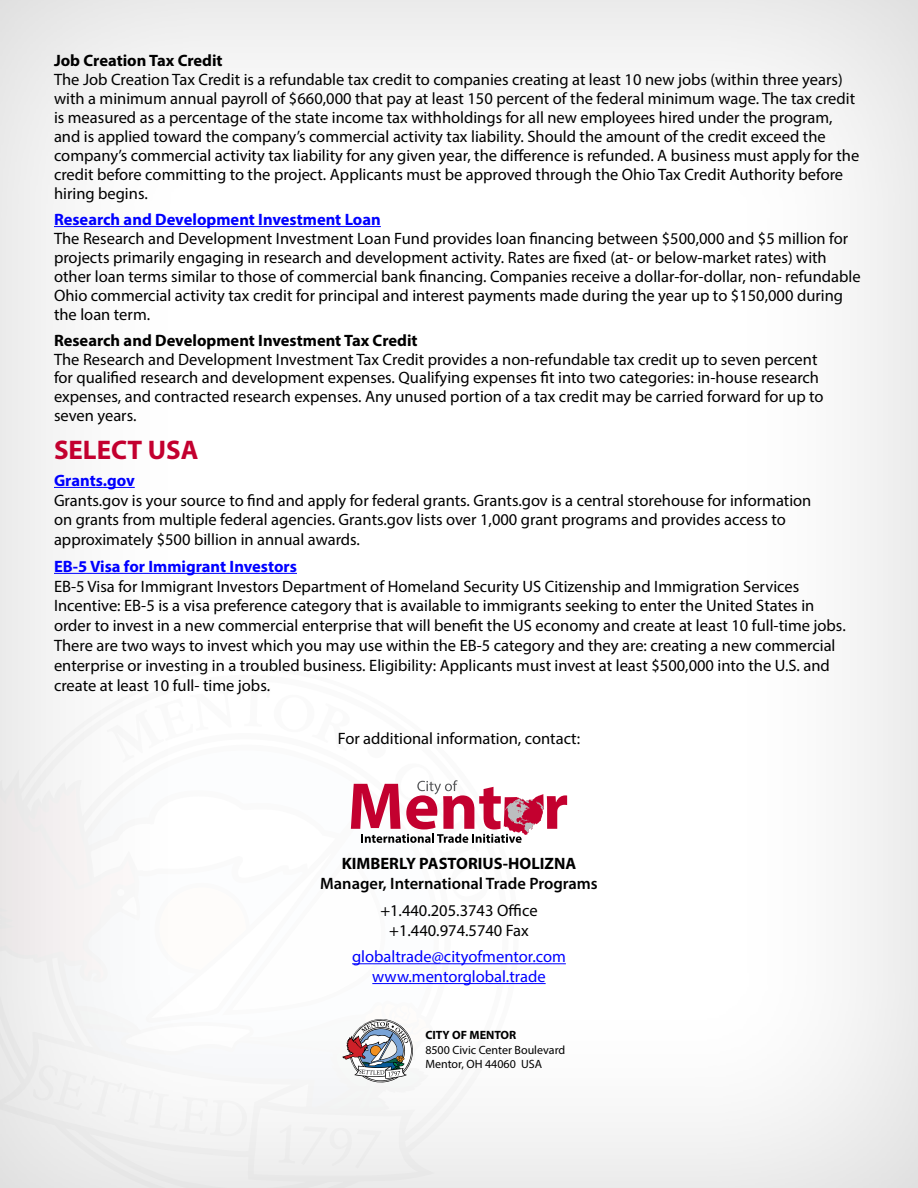
<style>
.page{position:relative;width:918px;height:1188px;background:#fff}
.page>*{position:absolute;margin:0;border:0;box-sizing:border-box;transform-origin:0 0}
.t1{font:700 27px "Myriad Pro";color:#c3002f}
.t2{font:16.5px/18.9px "Myriad Pro";color:#000}
.t3{font:600 16.5px/19.8px "Myriad Pro";color:#000;text-align:center}
.t4{font:16.5px/19.8px "Myriad Pro";color:#00f;text-align:center}
.t5{font:12px/14.4px "Myriad Pro";color:#000}
.s1{font-weight:700}
.s2{font-weight:700;color:#00f}
</style>
<div class="page">
<div style="left:0;top:0;width:918px;height:1188px;background:#000;opacity:.17"></div>
<svg style="left:0;top:666px;width:525px;height:522px;fill:#eee"></svg>
<hr style="left:54px;top:226px;width:327px;height:1px;background:#00f">
<hr style="left:54px;top:487px;width:81px;height:1px;background:#00f">
<hr style="left:54px;top:573px;width:243px;height:1px;background:#00f">
<svg style="left:0;top:687px;width:567px;height:482px"></svg>
<p class="t2" style="left:54px;top:51px;width:807px"><span class="s1">Job Creation Tax Credit<br></span>The Job Creation Tax Credit is a refundable tax credit to companies creating at least 10 new jobs (within three years) with a minimum annual payroll of $660,000 that pay at least 150 percent of the federal minimum wage. The tax credit is measured as a percentage of the state income tax withholdings for all new employees hired under the program, and is applied toward the company’s commercial activity tax liability. Should the amount of the credit exceed the company’s commercial activity tax liability for any given year, the difference is refunded. A business must apply for the credit before committing to the project. Applicants must be approved through the Ohio Tax Credit Authority before hiring begins.</p>
<p class="t2" style="left:54px;top:210px;width:808px"><span class="s2">Research and Development Investment Loan<br></span>The Research and Development Investment Loan Fund provides loan financing between $500,000 and $5 million for projects primarily engaging in research and development activity. Rates are fixed (at- or below-market rates) with other loan terms similar to those of commercial bank financing. Companies receive a dollar-for-dollar, non- refundable Ohio commercial activity tax credit for principal and interest payments made during the year up to $150,000 during the loan term.</p>
<p class="t2" style="left:54px;top:330px;width:771px"><span class="s1">Research and Development Investment Tax Credit<br></span>The Research and Development Investment Tax Credit provides a non-refundable tax credit up to seven percent for qualified research and development expenses. Qualifying expenses fit into two categories: in-house research expenses, and contracted research expenses. Any unused portion of a tax credit may be carried forward for up to seven years.</p>
<p class="t1" style="left:54px;top:433px;width:146px">SELECT USA</p>
<p class="t2" style="left:54px;top:470px;width:759px;line-height:19.8px"><span class="s2">Grants.gov<br></span>Grants.gov is your source to find and apply for federal grants. Grants.gov is a central storehouse for information on grants from multiple federal agencies. Grants.gov lists over 1,000 grant programs and provides access to approximately $500 billion in annual awards.</p>
<p class="t2" style="left:54px;top:556px;width:793px;line-height:19.8px"><span class="s2">EB-5 Visa for Immigrant Investors<br></span>EB-5 Visa for Immigrant Investors Department of Homeland Security US Citizenship and Immigration Services Incentive: EB-5 is a visa preference category that is available to immigrants seeking to enter the United States in order to invest in a new commercial enterprise that will benefit the US economy and create at least 10 full-time jobs.<br>There are two ways to invest which you may use within the EB-5 category and they are: creating a new commercial enterprise or investing in a troubled business. Eligibility: Applicants must invest at least $500,000 into the U.S. and create at least 10 full- time jobs.</p>
<p class="t2" style="left:338px;top:728px;width:244px">For additional information, contact:</p>
<p class="t3" style="left:320px;top:854px;width:279px"><span class="s1">KIMBERLY PASTORIUS-HOLIZNA<br></span>Manager, International Trade Programs</p>
<p class="t2" style="left:380px;top:900px;width:159px;line-height:19.8px;text-align:center">+1.440.205.3743 Office +1.440.974.5740 Fax</p>
<p class="t4" style="left:352px;top:946px;width:215px">globaltrade@cityofmentor.com www.mentorglobal.trade</p>
<p class="t5" style="left:425px;top:1028px;width:141px"><span class="s1">CITY OF MENTOR<br></span>8500 Civic Center Boulevard<br>Mentor, OH 44060 USA</p>
</div>
